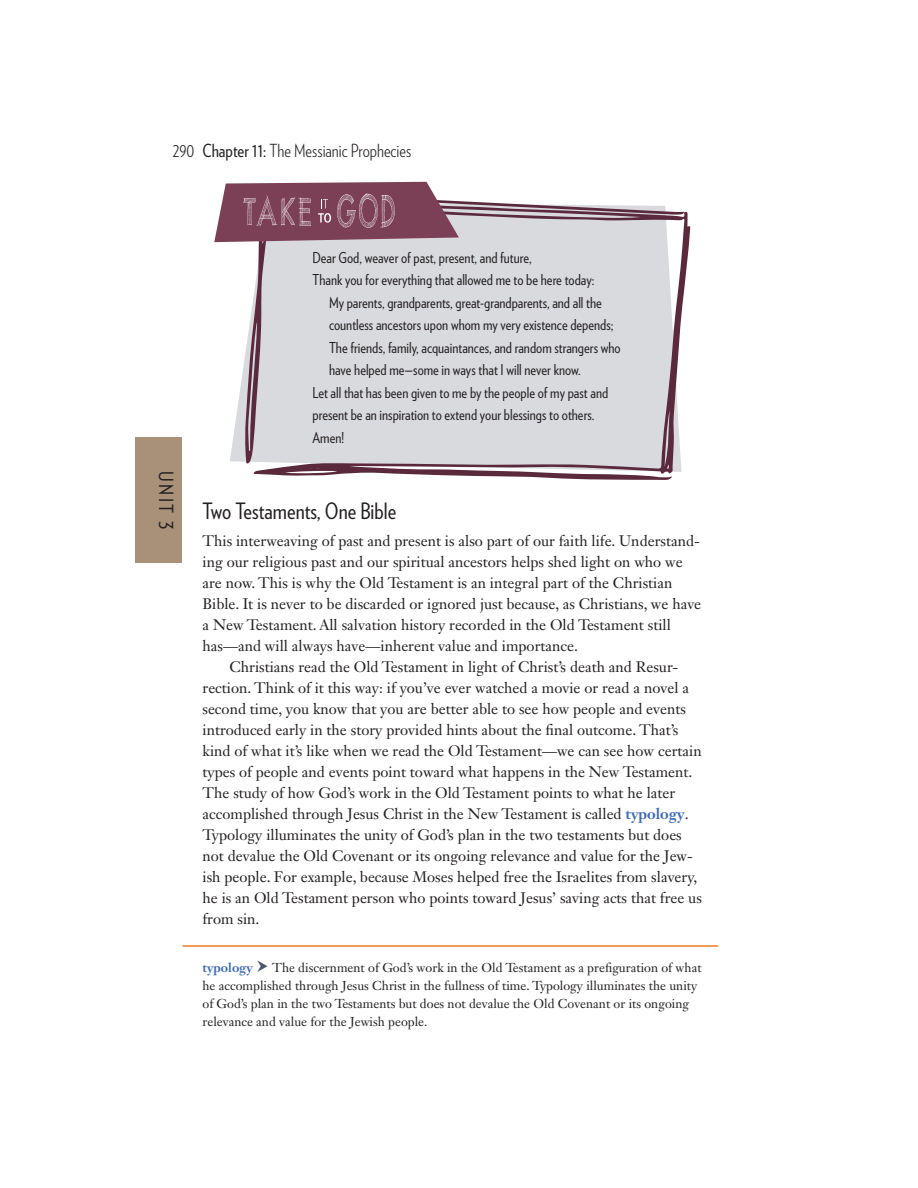
<style>
.page{position:relative;width:918px;height:1188px;background:#fff}
.page>*{position:absolute;margin:0;border:0;box-sizing:border-box;transform-origin:0 0}
.t1{font:22.5px "Verlag Condensed";color:#231f20}
.t2{font:19.5px "Verlag Condensed";color:#231f20}
.t3{font:300 18px "Verlag Condensed";color:#231f20}
.t4{font:15px "Janson Text LT Std";color:#231f20}
.t5{font:15px "Verlag Condensed";color:#231f20}
.t6{font:12.75px/18px "Janson Text LT Std";color:#231f20}
.t7{font:700 12.75px "Janson Text LT Std";color:#3f6cb5}
.s1{font-weight:400}
.s2{font-weight:700;color:#3f6cb5}
</style>
<div class="page">
<div style="left:135px;top:437px;width:47px;height:126px;background:#a89079"></div>
<svg style="left:230px;top:372px;width:13px;height:90px"></svg>
<svg style="left:243px;top:201px;width:447px;height:279px;background:#d2d0d4"></svg>
<svg style="left:214px;top:182px;width:245px;height:60px;background:#8e5c6f"></svg>
<hr style="left:183px;top:945px;width:535px;height:2px;background:#f07922">
<p class="t3" style="left:173px;top:138px;width:240px">290 <span class="s1">Chapter 11:</span> The Messianic Prophecies</p>
<p class="t2" style="left:180px;top:471px;width:60px;rotate:90deg">UNIT 3</p>
<p class="t5" style="left:313px;top:247px;width:221px">Dear God, weaver of past, present, and future,</p>
<p class="t5" style="left:313px;top:269px;width:283px">Thank you for everything that allowed me to be here today:</p>
<p class="t5" style="left:329px;top:292px;width:274px">My parents, grandparents, great-grandparents, and all the</p>
<p class="t5" style="left:329px;top:314px;width:286px">countless ancestors upon whom my very existence depends;</p>
<p class="t5" style="left:329px;top:337px;width:293px">The friends, family, acquaintances, and random strangers who</p>
<p class="t5" style="left:329px;top:359px;width:253px">have helped me—some in ways that I will never know.</p>
<p class="t5" style="left:313px;top:382px;width:297px">Let all that has been given to me by the people of my past and</p>
<p class="t5" style="left:313px;top:404px;width:284px">present be an inspiration to extend your blessings to others.</p>
<p class="t5" style="left:313px;top:427px;width:33px">Amen!</p>
<p class="t1" style="left:202px;top:495px;width:195px">Two Testaments, One Bible</p>
<p class="t4" style="left:202px;top:532px;width:499px">This interweaving of past and present is also part of our faith life. Understand-</p>
<p class="t4" style="left:202px;top:553px;width:482px">ing our religious past and our spiritual ancestors helps shed light on who we</p>
<p class="t4" style="left:202px;top:574px;width:471px">are now. This is why the Old Testament is an integral part of the Christian</p>
<p class="t4" style="left:202px;top:595px;width:500px">Bible. It is never to be discarded or ignored just because, as Christians, we have</p>
<p class="t4" style="left:202px;top:616px;width:470px">a New Testament. All salvation history recorded in the Old Testament still</p>
<p class="t4" style="left:202px;top:637px;width:377px">has—and will always have—inherent value and importance.</p>
<p class="t4" style="left:230px;top:658px;width:450px">Christians read the Old Testament in light of Christ’s death and Resur-</p>
<p class="t4" style="left:202px;top:679px;width:488px">rection. Think of it this way: if you’ve ever watched a movie or read a novel a</p>
<p class="t4" style="left:202px;top:700px;width:485px">second time, you know that you are better able to see how people and events</p>
<p class="t4" style="left:202px;top:721px;width:478px">introduced early in the story provided hints about the final outcome. That’s</p>
<p class="t4" style="left:202px;top:742px;width:501px">kind of what it’s like when we read the Old Testament—we can see how certain</p>
<p class="t4" style="left:202px;top:763px;width:491px">types of people and events point toward what happens in the New Testament.</p>
<p class="t4" style="left:202px;top:784px;width:474px">The study of how God’s work in the Old Testament points to what he later</p>
<p class="t4" style="left:202px;top:805px;width:488px">accomplished through Jesus Christ in the New Testament is called <span class="s2">typology</span>.</p>
<p class="t4" style="left:202px;top:826px;width:481px">Typology illuminates the unity of God’s plan in the two testaments but does</p>
<p class="t4" style="left:202px;top:847px;width:492px">not devalue the Old Covenant or its ongoing relevance and value for the Jew-</p>
<p class="t4" style="left:202px;top:868px;width:496px">ish people. For example, because Moses helped free the Israelites from slavery,</p>
<p class="t4" style="left:202px;top:889px;width:501px">he is an Old Testament person who points toward Jesus’ saving acts that free us</p>
<p class="t4" style="left:202px;top:910px;width:58px">from sin.</p>
<p class="t7" style="left:202px;top:959px;width:52px">typology</p>
<p class="t6" style="left:202px;top:958px;width:501px;text-indent:70px">The discernment of God’s work in the Old Testament as a prefiguration of what he accomplished through Jesus Christ in the fullness of time. Typology illuminates the unity of God’s plan in the two Testaments but does not devalue the Old Covenant or its ongoing relevance and value for the Jewish people.</p>
</div>
